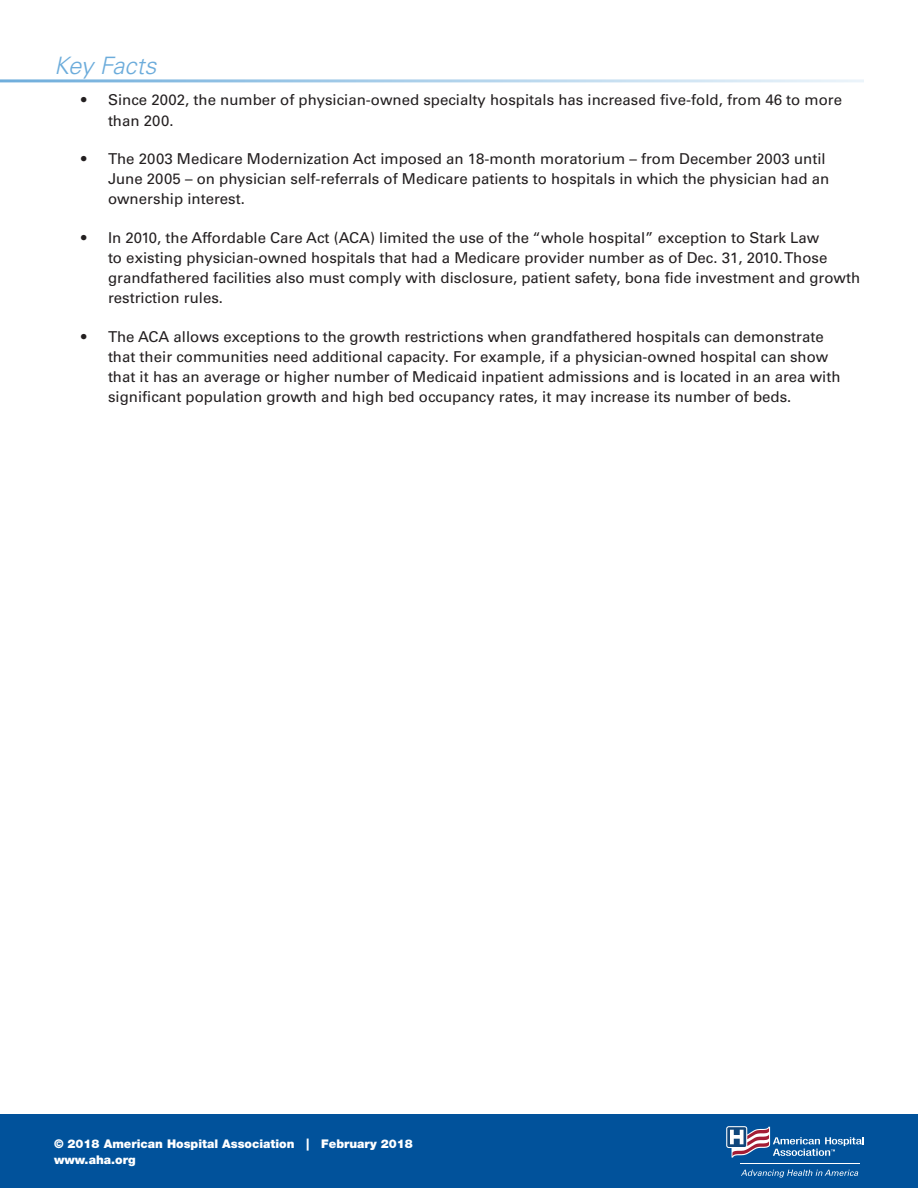
<style>
.page{position:relative;width:918px;height:1188px;background:#fff}
.page>*{position:absolute;margin:0;border:0;box-sizing:border-box;transform-origin:0 0}
.t1{font:italic 300 24px "Univers LT Std";letter-spacing:-.01em;color:#6cacdb}
.t2{font:15px/20.2px "Univers LT Std";color:#231f20}
.t3{font:900 12px/16.5px "Helvetica Neue LT Std";color:#fff}
</style>
<div class="page">
<hr style="left:0;top:79px;width:864px;height:3px;background:#6cacdb">
<div style="left:0;top:1114px;width:918px;height:74px;background:#01529b"></div>
<hr style="left:741px;top:1163px;width:119px;height:1px;background:#fff">
<svg style="left:741px;top:1170px;width:117px;height:8px"></svg>
<svg style="left:726px;top:1126px;width:138px;height:32px"></svg>
<h1 class="t1" style="left:54px;top:51px;width:104px">Key Facts</h1>
<p class="t2" style="left:108px;top:90px;width:736px;text-indent:-27px">• Since 2002, the number of physician-owned specialty hospitals has increased five-fold, from 46 to more than 200.</p>
<p class="t2" style="left:108px;top:148px;width:723px;text-indent:-27px">• The 2003 Medicare Modernization Act imposed an 18-month moratorium – from December 2003 until<br>June 2005 – on physician self-referrals of Medicare patients to hospitals in which the physician had an ownership interest.</p>
<p class="t2" style="left:108px;top:227px;width:754px;text-indent:-27px">• In 2010, the Affordable Care Act (ACA) limited the use of the “whole hospital” exception to Stark Law<br>to existing physician-owned hospitals that had a Medicare provider number as of Dec. 31, 2010. Those grandfathered facilities also must comply with disclosure, patient safety, bona fide investment and growth restriction rules.</p>
<p class="t2" style="left:108px;top:326px;width:734px;text-indent:-27px">• The ACA allows exceptions to the growth restrictions when grandfathered hospitals can demonstrate that their communities need additional capacity. For example, if a physician-owned hospital can show that it has an average or higher number of Medicaid inpatient admissions and is located in an area with significant population growth and high bed occupancy rates, it may increase its number of beds.</p>
<p class="t3" style="left:54px;top:1135px;width:360px">© 2018 American Hospital Association | February 2018 www.aha.org</p>
</div>
